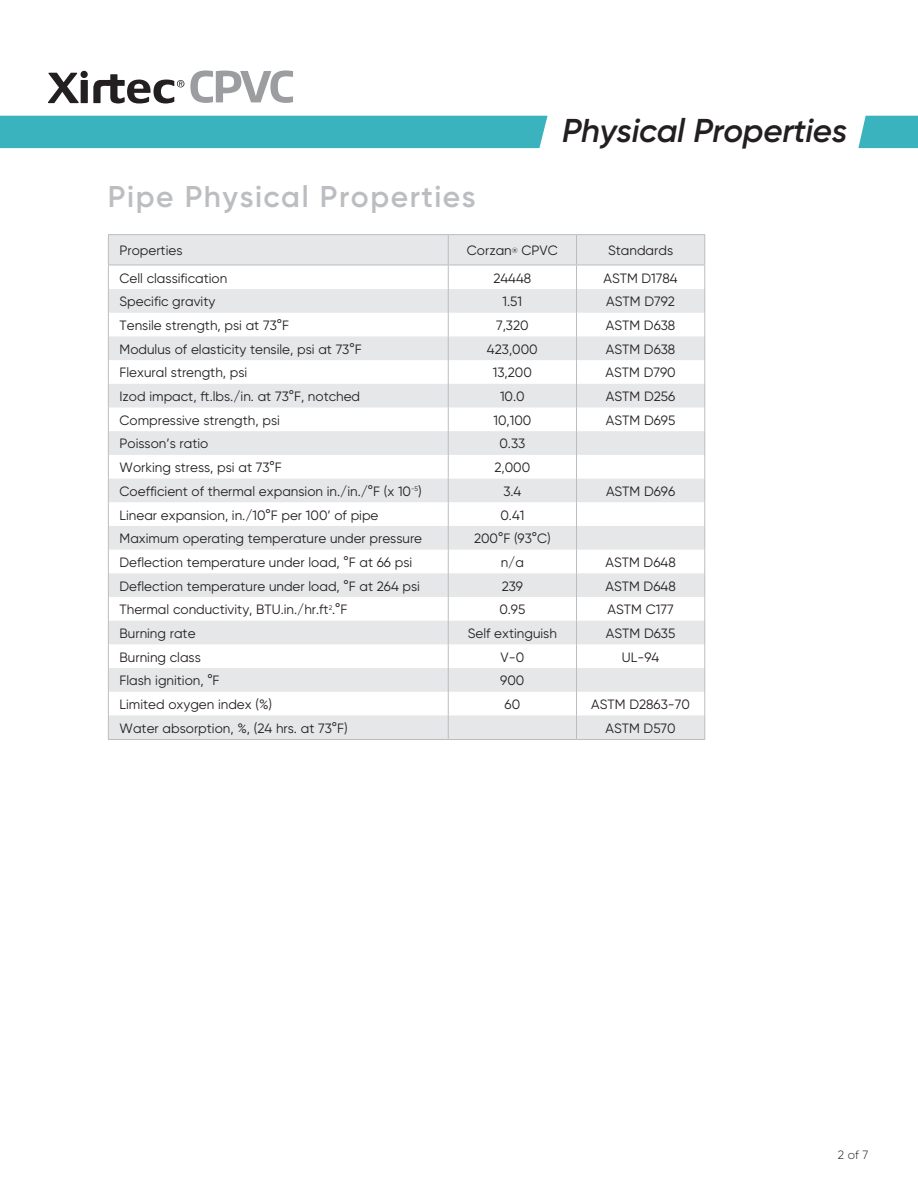
<style>
.page{position:relative;width:918px;height:1188px;background:#fff}
.page>*{position:absolute;margin:0;border:0;box-sizing:border-box;transform-origin:0 0}
.t1{font:italic 600 33px "Gilroy";letter-spacing:-.01em;color:#231f20}
.t2{font:600 30px "Gilroy";letter-spacing:.05em;color:#bcbdc0}
.t3{font:13.5px "Gilroy";color:#231f20}
.t4{font:300 12px "Gilroy";color:#231f20}
.s1{font-style:inherit}
</style>
<div class="page">
<svg style="left:109px;top:235px;width:595px;height:504px;fill:#e6e7e9"></svg>
<hr style="left:108px;top:234px;width:340px;height:1px;background:#bcbdc0">
<hr style="left:108px;top:235px;width:1px;height:30px;background:#bcbdc0">
<hr style="left:448px;top:234px;width:129px;height:1px;background:#bcbdc0">
<hr style="left:448px;top:235px;width:1px;height:30px;background:#bcbdc0">
<hr style="left:577px;top:234px;width:128px;height:1px;background:#bcbdc0">
<hr style="left:576px;top:235px;width:1px;height:30px;background:#bcbdc0">
<hr style="left:704px;top:235px;width:1px;height:30px;background:#bcbdc0">
<hr style="left:108px;top:265px;width:340px;height:1px;background:#bcbdc0">
<hr style="left:448px;top:265px;width:129px;height:1px;background:#bcbdc0">
<hr style="left:577px;top:265px;width:128px;height:1px;background:#bcbdc0">
<svg style="left:108px;top:265px;width:1px;height:474px"></svg>
<svg style="left:448px;top:265px;width:1px;height:474px"></svg>
<svg style="left:576px;top:265px;width:1px;height:474px"></svg>
<svg style="left:704px;top:265px;width:1px;height:474px"></svg>
<hr style="left:108px;top:739px;width:340px;height:1px;background:#bcbdc0">
<hr style="left:448px;top:739px;width:129px;height:1px;background:#bcbdc0">
<hr style="left:577px;top:739px;width:128px;height:1px;background:#bcbdc0">
<svg style="left:858px;top:116px;width:60px;height:32px;background:#48b8c2"></svg>
<div style="left:0;top:116px;width:548px;height:32px;background:#3bb3be"></div>
<svg style="left:48px;top:73px;width:31px;height:30px"></svg>
<div style="left:81px;top:80px;width:7px;height:23px;background:#231f20"></div>
<div style="left:81px;top:71px;width:7px;height:7px;background:#231f20;border-radius:50%"></div>
<svg style="left:93px;top:74px;width:91px;height:30px"></svg>
<svg style="left:190px;top:70px;width:103px;height:33px"></svg>
<h1 class="t1" style="left:562px;top:110px;width:287px">Physical Properties</h1>
<h2 class="t2" style="left:108px;top:178px;width:369px">Pipe Physical Properties</h2>
<p class="t3" style="left:120px;top:242px;width:64px">Properties</p>
<p class="t3" style="left:467px;top:242px;width:92px">Corzan<sup>®</sup> CPVC</p>
<p class="t3" style="left:608px;top:242px;width:67px">Standards</p>
<p class="t3" style="left:120px;top:270px;width:109px">Cell classification</p>
<p class="t3" style="left:493px;top:270px;width:39px">24448</p>
<p class="t3" style="left:604px;top:270px;width:76px">ASTM D1784</p>
<p class="t3" style="left:120px;top:293px;width:97px">Specific gravity</p>
<p class="t3" style="left:503px;top:293px;width:21px">1.51</p>
<p class="t3" style="left:606px;top:293px;width:70px">ASTM D792</p>
<p class="t3" style="left:120px;top:317px;width:171px">Tensile strength, psi at 73°F</p>
<p class="t3" style="left:496px;top:317px;width:34px">7,320</p>
<p class="t3" style="left:606px;top:317px;width:71px">ASTM D638</p>
<p class="t3" style="left:120px;top:341px;width:244px">Modulus of elasticity tensile, psi at 73°F</p>
<p class="t3" style="left:487px;top:341px;width:52px">423,000</p>
<p class="t3" style="left:606px;top:341px;width:71px">ASTM D638</p>
<p class="t3" style="left:120px;top:364px;width:129px">Flexural strength, psi</p>
<p class="t3" style="left:493px;top:364px;width:41px">13,200</p>
<p class="t3" style="left:606px;top:364px;width:72px">ASTM D790</p>
<p class="t3" style="left:120px;top:388px;width:242px">Izod impact, ft.lbs./in. at 73°F, notched</p>
<p class="t3" style="left:500px;top:388px;width:26px">10.0</p>
<p class="t3" style="left:606px;top:388px;width:71px">ASTM D256</p>
<p class="t3" style="left:120px;top:412px;width:162px">Compressive strength, psi</p>
<p class="t3" style="left:493px;top:412px;width:39px">10,100</p>
<p class="t3" style="left:606px;top:412px;width:71px">ASTM D695</p>
<p class="t3" style="left:120px;top:436px;width:90px">Poisson’s ratio</p>
<p class="t3" style="left:499px;top:436px;width:27px">0.33</p>
<p class="t3" style="left:120px;top:459px;width:164px">Working stress, psi at 73°F</p>
<p class="t3" style="left:494px;top:459px;width:37px">2,000</p>
<p class="t3" style="left:120px;top:483px;width:304px">Coefficient of thermal expansion in./in./°F (x 10<sup>-5</sup>)</p>
<p class="t3" style="left:503px;top:483px;width:20px">3.4</p>
<p class="t3" style="left:606px;top:483px;width:71px">ASTM D696</p>
<p class="t3" style="left:120px;top:507px;width:260px">Linear expansion, in./10°F per 100’ of pipe</p>
<p class="t3" style="left:500px;top:507px;width:26px">0.41</p>
<p class="t3" style="left:120px;top:530px;width:304px">Maximum operating temperature under pressure</p>
<p class="t3" style="left:474px;top:530px;width:78px">200°F (93°C)</p>
<p class="t3" style="left:120px;top:554px;width:294px">Deflection temperature under load, °F at 66 psi</p>
<p class="t3" style="left:501px;top:554px;width:25px">n/a</p>
<p class="t3" style="left:606px;top:554px;width:72px">ASTM D648</p>
<p class="t3" style="left:120px;top:578px;width:302px">Deflection temperature under load, °F at 264 psi</p>
<p class="t3" style="left:502px;top:578px;width:23px">239</p>
<p class="t3" style="left:606px;top:578px;width:72px">ASTM D648</p>
<p class="t3" style="left:120px;top:601px;width:229px">Thermal conductivity, BTU.in./hr.ft<sup>2</sup>.°F</p>
<p class="t3" style="left:499px;top:601px;width:28px">0.95</p>
<p class="t3" style="left:608px;top:601px;width:67px">ASTM C177</p>
<p class="t3" style="left:120px;top:625px;width:78px">Burning rate</p>
<p class="t3" style="left:468px;top:625px;width:91px">Self extinguish</p>
<p class="t3" style="left:606px;top:625px;width:71px">ASTM D635</p>
<p class="t3" style="left:120px;top:649px;width:83px">Burning class</p>
<p class="t3" style="left:501px;top:649px;width:25px">V-0</p>
<p class="t3" style="left:622px;top:649px;width:39px">UL-94</p>
<p class="t3" style="left:120px;top:672px;width:102px">Flash ignition, °F</p>
<p class="t3" style="left:500px;top:672px;width:26px">900</p>
<p class="t3" style="left:120px;top:696px;width:154px">Limited oxygen index (%)</p>
<p class="t3" style="left:505px;top:696px;width:17px">60</p>
<p class="t3" style="left:591px;top:696px;width:100px">ASTM D2863-70</p>
<p class="t3" style="left:120px;top:720px;width:230px">Water absorption, %, (24 hrs. at 73°F)</p>
<p class="t3" style="left:606px;top:720px;width:72px">ASTM D570</p>
<p class="t4" style="left:838px;top:1147px;width:32px">2 <span class="s1">of</span> 7</p>
</div>
